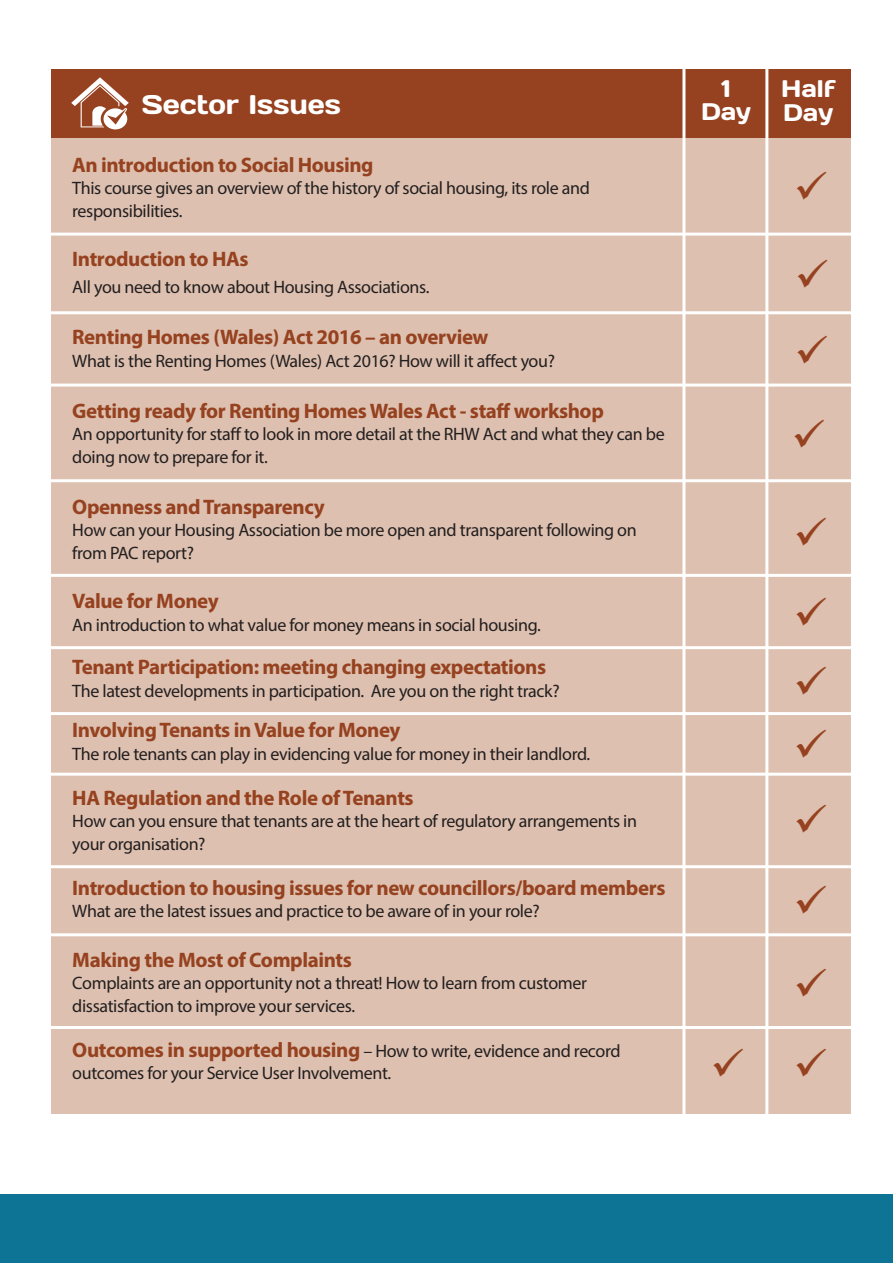
<style>
.page{position:relative;width:893px;height:1263px;background:#fff}
.page>*{position:absolute;margin:0;border:0;box-sizing:border-box;transform-origin:0 0}
.t1{font:27px "Days";color:#fff}
.t2{font:24px/22.5px "Days";color:#fff;text-align:center}
.t3{font:700 21px "Myriad Pro";letter-spacing:-.02em;color:#964220}
.t4{font:18px/22.5px "Myriad Pro";letter-spacing:-.02em;color:#231f20}
.s1{font-weight:700;font-size:21px;color:#964220}
</style>
<div class="page">
<div style="left:52px;top:106px;width:799px;height:1007px;background:#ddc0af"></div>
<div style="left:52px;top:69px;width:799px;height:68px;background:#964220"></div>
<hr style="left:682px;top:55px;width:3px;height:1086px;background:#fff">
<hr style="left:765px;top:55px;width:3px;height:1086px;background:#fff">
<hr style="left:49px;top:233px;width:814px;height:3px;background:#fff">
<hr style="left:49px;top:311px;width:814px;height:3px;background:#fff">
<hr style="left:49px;top:384px;width:814px;height:3px;background:#fff">
<hr style="left:49px;top:479px;width:814px;height:3px;background:#fff">
<hr style="left:49px;top:574px;width:814px;height:3px;background:#fff">
<hr style="left:49px;top:646px;width:814px;height:3px;background:#fff">
<hr style="left:49px;top:712px;width:814px;height:3px;background:#fff">
<svg style="left:71px;top:77px;width:58px;height:52px"></svg>
<hr style="left:49px;top:773px;width:814px;height:3px;background:#fff">
<hr style="left:49px;top:865px;width:814px;height:3px;background:#fff">
<hr style="left:49px;top:933px;width:814px;height:3px;background:#fff">
<hr style="left:49px;top:1026px;width:814px;height:3px;background:#fff">
<div style="left:0;top:1194px;width:893px;height:69px;background:#0d7495"></div>
<p class="t1" style="left:142px;top:87px;width:201px">Sector Issues</p>
<p class="t3" style="left:72px;top:151px;width:303px">An introduction to Social Housing</p>
<p class="t4" style="left:72px;top:177px;width:519px">This course gives an overview of the history of social housing, its role and responsibilities.</p>
<p class="t3" style="left:72px;top:245px;width:178px">Introduction to HAs</p>
<p class="t4" style="left:72px;top:276px;width:359px">All you need to know about Housing Associations.</p>
<p class="t3" style="left:72px;top:323px;width:418px">Renting Homes (Wales) Act 2016 – an overview</p>
<p class="t4" style="left:72px;top:349px;width:484px">What is the Renting Homes (Wales) Act 2016? How will it affect you?</p>
<p class="t3" style="left:72px;top:397px;width:533px">Getting ready for Renting Homes Wales Act - staff workshop</p>
<p class="t4" style="left:72px;top:423px;width:594px">An opportunity for staff to look in more detail at the RHW Act and what they can be doing now to prepare for it.</p>
<p class="t3" style="left:72px;top:493px;width:254px">Openness and Transparency</p>
<p class="t4" style="left:72px;top:519px;width:566px">How can your Housing Association be more open and transparent following on from PAC report?</p>
<p class="t3" style="left:72px;top:587px;width:148px">Value for Money</p>
<p class="t4" style="left:72px;top:613px;width:470px">An introduction to what value for money means in social housing.</p>
<p class="t3" style="left:72px;top:653px;width:475px">Tenant Participation: meeting changing expectations</p>
<p class="t4" style="left:72px;top:679px;width:489px">The latest developments in participation. Are you on the right track?</p>
<p class="t3" style="left:72px;top:716px;width:330px">Involving Tenants in Value for Money</p>
<p class="t4" style="left:72px;top:742px;width:520px">The role tenants can play in evidencing value for money in their landlord.</p>
<p class="t3" style="left:72px;top:784px;width:343px">HA Regulation and the Role of Tenants</p>
<p class="t4" style="left:72px;top:810px;width:566px">How can you ensure that tenants are at the heart of regulatory arrangements in your organisation?</p>
<p class="t3" style="left:72px;top:874px;width:595px">Introduction to housing issues for new councillors/board members</p>
<p class="t4" style="left:72px;top:900px;width:469px">What are the latest issues and practice to be aware of in your role?</p>
<p class="t3" style="left:72px;top:946px;width:281px">Making the Most of Complaints</p>
<p class="t4" style="left:72px;top:972px;width:516px">Complaints are an opportunity not a threat! How to learn from customer dissatisfaction to improve your services.</p>
<p class="t4" style="left:72px;top:1039px;width:550px"><span class="s1">Outcomes in supported housing</span> – How to write, evidence and record outcomes for your Service User Involvement.</p>
<p class="t2" style="left:701px;top:76px;width:52px">1<br>Day</p>
<p class="t2" style="left:781px;top:76px;width:56px;line-height:24px;text-align:left">Half<br>Day</p>
</div>
